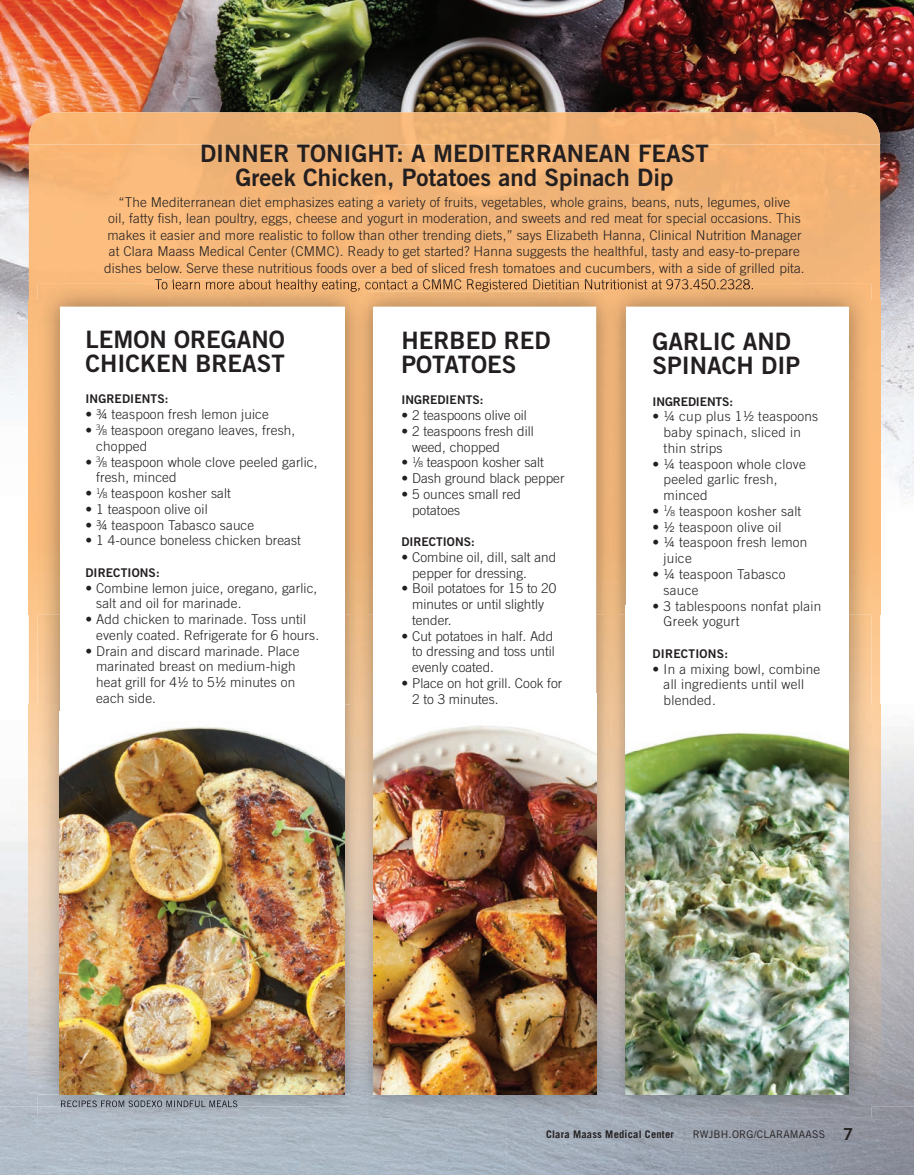
<style>
.page{position:relative;width:914px;height:1175px;background:#fff}
.page>*{position:absolute;margin:0;border:0;box-sizing:border-box;transform-origin:0 0}
.t1{font:24px/24px "Trade Gothic Bold Two";color:#231f20}
.t2{font:300 13.5px/15.8px "Trade Gothic";letter-spacing:.01em;color:#231f20}
.t3{font:12px "Trade Gothic Bold Two";color:#231f20}
.t4{font:12px "Trade Gothic Bold Two";letter-spacing:.02em;color:#231f20}
.t5{font:700 10.5px "Trade Gothic";letter-spacing:.02em;color:#231f20}
.s1{font-size:8.25px}
.s2{font-weight:300;font-size:17.1px;color:#808285}
.s3{font-weight:400}
.s4{font-family:"Trade Gothic Bold Two";font-weight:400;font-size:16.5px}
</style>
<div class="page">
<img style="left:0;top:1106px;width:913px;height:68px">
<img style="left:0;top:0;width:913px;height:144px">
<img style="left:0;top:704px;width:37px;height:402px">
<img style="left:870px;top:704px;width:43px;height:402px">
<img style="left:879px;top:144px;width:34px;height:470px">
<img style="left:0;top:144px;width:29px;height:470px">
<img style="left:29px;top:112px;width:850px;height:188px">
<img style="left:29px;top:614px;width:850px;height:90px">
<img style="left:29px;top:704px;width:8px;height:390px">
<img style="left:870px;top:704px;width:9px;height:390px">
<img style="left:155px;top:279px;width:597px;height:5px">
<img style="left:37px;top:1106px;width:313px;height:10px">
<img style="left:37px;top:1045px;width:313px;height:61px">
<img style="left:37px;top:284px;width:313px;height:420px">
<img style="left:37px;top:704px;width:23px;height:341px">
<img style="left:344px;top:704px;width:6px;height:341px">
<img style="left:61px;top:1106px;width:176px;height:1px">
<img style="left:61px;top:1100px;width:176px;height:6px">
<img style="left:155px;top:284px;width:195px;height:8px">
<div style="left:60px;top:306px;width:284px;height:788px;background:#fff"></div>
<img style="left:60px;top:727px;width:284px;height:367px">
<img style="left:350px;top:1106px;width:520px;height:10px">
<img style="left:618px;top:1045px;width:252px;height:61px">
<img style="left:618px;top:284px;width:252px;height:420px">
<img style="left:848px;top:704px;width:22px;height:341px">
<img style="left:367px;top:284px;width:385px;height:8px">
<div style="left:625px;top:306px;width:223px;height:788px;background:#fff"></div>
<img style="left:625px;top:732px;width:223px;height:362px">
<img style="left:367px;top:1046px;width:236px;height:60px">
<img style="left:367px;top:292px;width:236px;height:412px">
<img style="left:596px;top:704px;width:7px;height:342px">
<img style="left:350px;top:292px;width:17px;height:814px">
<img style="left:350px;top:284px;width:17px;height:8px">
<img style="left:603px;top:292px;width:15px;height:824px">
<img style="left:603px;top:284px;width:15px;height:8px">
<div style="left:373px;top:306px;width:223px;height:788px;background:#fff"></div>
<img style="left:373px;top:725px;width:223px;height:369px">
<svg style="left:0;top:1169px;width:3px;height:6px"></svg>
<h1 class="t1" style="left:200px;top:141px;width:510px;text-align:center">DINNER TONIGHT: A MEDITERRANEAN FEAST<br>Greek Chicken, Potatoes and Spinach Dip</h1>
<p class="t2" style="left:104px;top:193px;width:701px;line-height:16.5px;text-align:center">“The Mediterranean diet emphasizes eating a variety of fruits, vegetables, whole grains, beans, nuts, legumes, olive<br>oil, fatty fish, lean poultry, eggs, cheese and yogurt in moderation, and sweets and red meat for special occasions. This makes it easier and more realistic to follow than other trending diets,” says Elizabeth Hanna, Clinical Nutrition Manager at Clara Maass Medical Center (CMMC). Ready to get started? Hanna suggests the healthful, tasty and easy-to-prepare dishes below. Serve these nutritious foods over a bed of sliced fresh tomatoes and cucumbers, with a side of grilled pita.<br>To learn more about healthy eating, contact a CMMC Registered Dietitian Nutritionist at 973.450.2328.</p>
<h1 class="t1" style="left:85px;top:327px;width:201px">LEMON OREGANO<br>CHICKEN BREAST</h1>
<p class="t3" style="left:85px;top:391px;width:84px">INGREDIENTS:</p>
<p class="t2" style="left:85px;top:406px;width:185px">• ¾ teaspoon fresh lemon juice</p>
<p class="t2" style="left:96px;top:422px;width:200px;text-indent:-11px">• <sup>3</sup>/<span class="s1">8</span> teaspoon oregano leaves, fresh, chopped</p>
<p class="t2" style="left:96px;top:453px;width:223px;text-indent:-11px">• <sup>3</sup>/<span class="s1">8</span> teaspoon whole clove peeled garlic, fresh, minced</p>
<p class="t2" style="left:85px;top:485px;width:147px">• <sup>1</sup>/<span class="s1">8</span> teaspoon kosher salt</p>
<p class="t2" style="left:85px;top:501px;width:124px">• 1 teaspoon olive oil</p>
<p class="t2" style="left:85px;top:516px;width:170px">• ¾ teaspoon Tabasco sauce</p>
<p class="t2" style="left:85px;top:532px;width:217px">• 1 4-ounce boneless chicken breast</p>
<p class="t3" style="left:85px;top:565px;width:76px">DIRECTIONS:</p>
<p class="t2" style="left:96px;top:579px;width:222px;text-indent:-11px">• Combine lemon juice, oregano, garlic, salt and oil for marinade.</p>
<p class="t2" style="left:96px;top:611px;width:224px;text-indent:-11px">• Add chicken to marinade. Toss until evenly coated. Refrigerate for 6 hours.</p>
<p class="t2" style="left:96px;top:642px;width:205px;text-indent:-11px">• Drain and discard marinade. Place marinated breast on medium-high heat grill for 4½ to 5½ minutes on each side.</p>
<h1 class="t1" style="left:401px;top:328px;width:150px">HERBED RED<br>POTATOES</h1>
<p class="t3" style="left:401px;top:392px;width:83px">INGREDIENTS:</p>
<p class="t2" style="left:401px;top:407px;width:127px">• 2 teaspoons olive oil</p>
<p class="t2" style="left:412px;top:423px;width:123px;text-indent:-11px">• 2 teaspoons fresh dill weed, chopped</p>
<p class="t2" style="left:401px;top:454px;width:144px">• <sup>1</sup>/<span class="s1">8</span> teaspoon kosher salt</p>
<p class="t2" style="left:401px;top:470px;width:164px">• Dash ground black pepper</p>
<p class="t2" style="left:412px;top:486px;width:110px;text-indent:-11px">• 5 ounces small red potatoes</p>
<p class="t3" style="left:401px;top:534px;width:74px">DIRECTIONS:</p>
<p class="t2" style="left:412px;top:549px;width:146px;text-indent:-11px">• Combine oil, dill, salt and pepper for dressing.</p>
<p class="t2" style="left:412px;top:580px;width:146px;text-indent:-11px">• Boil potatoes for 15 to 20 minutes or until slightly tender.</p>
<p class="t2" style="left:412px;top:627px;width:144px;text-align:justify;text-indent:-11px">• Cut potatoes in half. Add to dressing and toss until evenly coated.</p>
<p class="t2" style="left:412px;top:675px;width:152px;text-indent:-11px">• Place on hot grill. Cook for<br>2 to 3 minutes.</p>
<h1 class="t1" style="left:652px;top:329px;width:149px">GARLIC AND<br>SPINACH DIP</h1>
<p class="t3" style="left:652px;top:394px;width:82px">INGREDIENTS:</p>
<p class="t2" style="left:663px;top:408px;width:156px;text-indent:-11px">• ¼ cup plus 1½ teaspoons baby spinach, sliced in thin strips</p>
<p class="t2" style="left:663px;top:456px;width:144px;text-indent:-11px">• ¼ teaspoon whole clove peeled garlic fresh, minced</p>
<p class="t2" style="left:652px;top:503px;width:150px">• <sup>1</sup>/<span class="s1">8</span> teaspoon kosher salt</p>
<p class="t2" style="left:652px;top:519px;width:130px">• ½ teaspoon olive oil</p>
<p class="t2" style="left:663px;top:534px;width:145px;text-indent:-11px">• ¼ teaspoon fresh lemon juice</p>
<p class="t2" style="left:663px;top:566px;width:123px;text-indent:-11px">• ¼ teaspoon Tabasco sauce</p>
<p class="t2" style="left:663px;top:597px;width:159px;text-indent:-11px">• 3 tablespoons nonfat plain<br>Greek yogurt</p>
<p class="t4" style="left:652px;top:646px;width:77px">DIRECTIONS:</p>
<p class="t2" style="left:663px;top:660px;width:158px;text-indent:-11px">• In a mixing bowl, combine all ingredients until well blended.</p>
<p class="t5" style="left:546px;top:1127px;width:308px">Clara Maass Medical Center <span class="s2">|</span> <span class="s3">RWJBH.ORG/CLARAMAASS</span> <span class="s2">|</span> <span class="s4">7</span></p>
</div>
